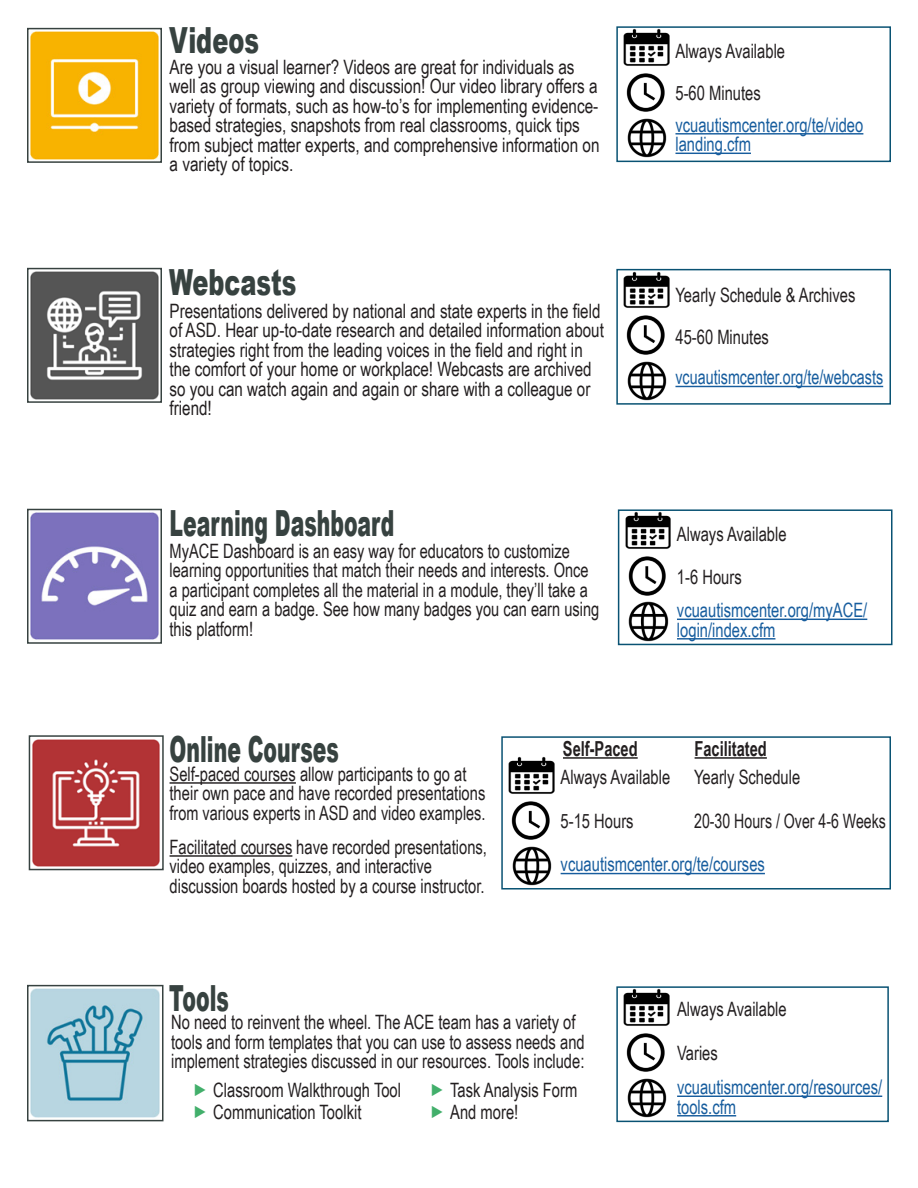
<style>
.page{position:relative;width:918px;height:1188px;background:#fff}
.page>*{position:absolute;margin:0;border:0;box-sizing:border-box;transform-origin:0 0}
.t1{font:900 36px "Arial";color:#374240;scale:.57 1}
.t2{font:900 36px "Arial";color:#374240;scale:.67 1}
.t3{font:700 20.7px "Arial Narrow";color:#231f20;scale:.86 1}
.t4{font:19.8px/19.5px "Arial Narrow";color:#231f20;scale:.91 1}
.t5{font:19.8px/19.5px "Arial Narrow";color:#231f20;scale:.95 1}
.t6{font:19.8px/19.5px "Arial Narrow";color:#231f20;scale:.94 1}
.t7{font:19.8px/19.5px "Arial Narrow";color:#231f20;scale:.9 1}
.t8{font:19.8px/19.5px "Arial Narrow";color:#175d9e;scale:.91 1}
.t9{font:19.8px "Arial Narrow";color:#175d9e;scale:.88 1}
.t10{font:19.8px "Arial Narrow";color:#231f20;scale:.87 1}
</style>
<div class="page">
<img style="left:30px;top:31px;width:129px;height:129px">
<div style="left:27px;top:28px;width:135px;height:135px;border:2px solid #374240"></div>
<img style="left:30px;top:271px;width:129px;height:129px">
<div style="left:27px;top:268px;width:135px;height:135px;border:2px solid #374240"></div>
<img style="left:30px;top:512px;width:129px;height:128px">
<div style="left:27px;top:509px;width:135px;height:135px;border:2px solid #374240"></div>
<hr style="left:170px;top:782px;width:126px;height:2px;background:#231f20">
<hr style="left:170px;top:855px;width:122px;height:2px;background:#231f20">
<img style="left:32px;top:739px;width:128px;height:128px">
<div style="left:29px;top:735px;width:135px;height:135px;border:2px solid #374240"></div>
<img style="left:30px;top:988px;width:130px;height:130px">
<div style="left:27px;top:985px;width:137px;height:136px;border:2px solid #374240"></div>
<img style="left:626px;top:73px;width:39px;height:39px">
<hr style="left:675px;top:133px;width:188px;height:2px;background:#175d9e">
<hr style="left:675px;top:153px;width:76px;height:1px;background:#175d9e">
<img style="left:623px;top:29px;width:47px;height:37px">
<img style="left:627px;top:118px;width:40px;height:40px">
<div style="left:616px;top:26px;width:275px;height:136px;border:2px solid #095273"></div>
<hr style="left:675px;top:386px;width:208px;height:1px;background:#175d9e">
<img style="left:626px;top:315px;width:39px;height:40px">
<img style="left:623px;top:272px;width:47px;height:36px">
<img style="left:627px;top:361px;width:40px;height:40px">
<div style="left:616px;top:269px;width:275px;height:136px;border:2px solid #095273"></div>
<hr style="left:677px;top:619px;width:190px;height:1px;background:#175d9e">
<hr style="left:677px;top:638px;width:98px;height:2px;background:#175d9e">
<img style="left:628px;top:556px;width:38px;height:40px">
<img style="left:625px;top:512px;width:46px;height:37px">
<img style="left:628px;top:601px;width:40px;height:40px">
<div style="left:618px;top:509px;width:275px;height:136px;border:2px solid #095273"></div>
<hr style="left:677px;top:1096px;width:205px;height:1px;background:#175d9e">
<hr style="left:677px;top:1115px;width:59px;height:1px;background:#175d9e">
<img style="left:626px;top:1033px;width:39px;height:39px">
<img style="left:623px;top:989px;width:47px;height:37px">
<img style="left:627px;top:1078px;width:40px;height:40px">
<div style="left:616px;top:986px;width:273px;height:136px;border:2px solid #095273"></div>
<img style="left:511px;top:801px;width:39px;height:39px">
<img style="left:508px;top:757px;width:47px;height:37px">
<img style="left:512px;top:846px;width:40px;height:40px">
<div style="left:501px;top:736px;width:390px;height:154px;border:2px solid #095273"></div>
<hr style="left:563px;top:757px;width:75px;height:2px;background:#231f20">
<hr style="left:695px;top:757px;width:72px;height:2px;background:#231f20">
<hr style="left:561px;top:873px;width:204px;height:1px;background:#175d9e">
<p class="t2" style="left:169px;top:14px;width:135px">Videos</p>
<p class="t5" style="left:170px;top:56px;width:454px">Are you a visual learner? Videos are great for individuals as well as group viewing and discussion! Our video library offers a variety of formats, such as how-to’s for implementing evidence&shy;based strategies, snapshots from real classrooms, quick tips from subject matter experts, and comprehensive information on a variety of topics.</p>
<p class="t2" style="left:169px;top:256px;width:191px">Webcasts</p>
<p class="t6" style="left:170px;top:300px;width:464px">Presentations delivered by national and state experts in the field of ASD. Hear up-to-date research and detailed information about strategies right from the leading voices in the field and right in the comfort of your home or workplace! Webcasts are archived so you can watch again and again or share with a colleague or friend!</p>
<p class="t1" style="left:170px;top:497px;width:396px">Learning Dashboard</p>
<p class="t7" style="left:170px;top:540px;width:479px">MyACE Dashboard is an easy way for educators to customize learning opportunities that match their needs and interests. Once a participant completes all the material in a module, they’ll take a quiz and earn a badge. See how many badges you can earn using this platform!</p>
<p class="t4" style="left:675px;top:41px;width:122px">Always Available</p>
<p class="t4" style="left:675px;top:83px;width:95px">5-60 Minutes</p>
<p class="t8" style="left:675px;top:114px;width:208px">vcuautismcenter.org/te/video</p>
<p class="t8" style="left:675px;top:134px;width:84px">landing.cfm</p>
<p class="t4" style="left:675px;top:284px;width:199px">Yearly Schedule &amp; Archives</p>
<p class="t4" style="left:675px;top:326px;width:104px">45-60 Minutes</p>
<p class="t9" style="left:675px;top:363px;width:238px">vcuautismcenter.org/te/webcasts</p>
<p class="t4" style="left:677px;top:523px;width:122px">Always Available</p>
<p class="t4" style="left:677px;top:567px;width:73px">1-6 Hours</p>
<p class="t8" style="left:677px;top:600px;width:211px">vcuautismcenter.org/myACE/</p>
<p class="t8" style="left:677px;top:619px;width:110px">login/index.cfm</p>
<p class="t1" style="left:170px;top:724px;width:299px">Online Courses</p>
<p class="t4" style="left:170px;top:763px;width:349px">Self-paced courses allow participants to go at their own pace and have recorded presentations from various experts in ASD and video examples.</p>
<p class="t4" style="left:170px;top:836px;width:350px">Facilitated courses have recorded presentations, video examples, quizzes, and interactive</p>
<p class="t4" style="left:170px;top:875px;width:348px">discussion boards hosted by a course instructor.</p>
<p class="t3" style="left:563px;top:733px;width:88px">Self-Paced</p>
<p class="t3" style="left:695px;top:733px;width:86px">Facilitated</p>
<p class="t4" style="left:561px;top:767px;width:265px">Always Available Yearly Schedule</p>
<p class="t4" style="left:561px;top:811px;width:82px">5-15 Hours</p>
<p class="t10" style="left:694px;top:806px;width:222px">20-30 Hours / Over 4-6 Weeks</p>
<p class="t8" style="left:561px;top:854px;width:226px">vcuautismcenter.org/te/courses</p>
<p class="t1" style="left:169px;top:972px;width:106px">Tools</p>
<p class="t4" style="left:171px;top:1012px;width:446px">No need to reinvent the wheel. The ACE team has a variety of</p>
<p class="t4" style="left:171px;top:1032px;width:456px">tools and form templates that you can use to assess needs and</p>
<p class="t4" style="left:171px;top:1051px;width:456px">implement strategies discussed in our resources. Tools include:</p>
<p class="t4" style="left:213px;top:1079px;width:208px">Classroom Walkthrough Tool</p>
<p class="t4" style="left:450px;top:1079px;width:141px">Task Analysis Form</p>
<p class="t4" style="left:213px;top:1102px;width:164px">Communication Toolkit</p>
<p class="t4" style="left:450px;top:1102px;width:76px">And more!</p>
<p class="t4" style="left:677px;top:999px;width:122px">Always Available</p>
<p class="t4" style="left:677px;top:1042px;width:46px">Varies</p>
<p class="t8" style="left:677px;top:1077px;width:227px">vcuautismcenter.org/resources/ tools.cfm</p>
</div>
